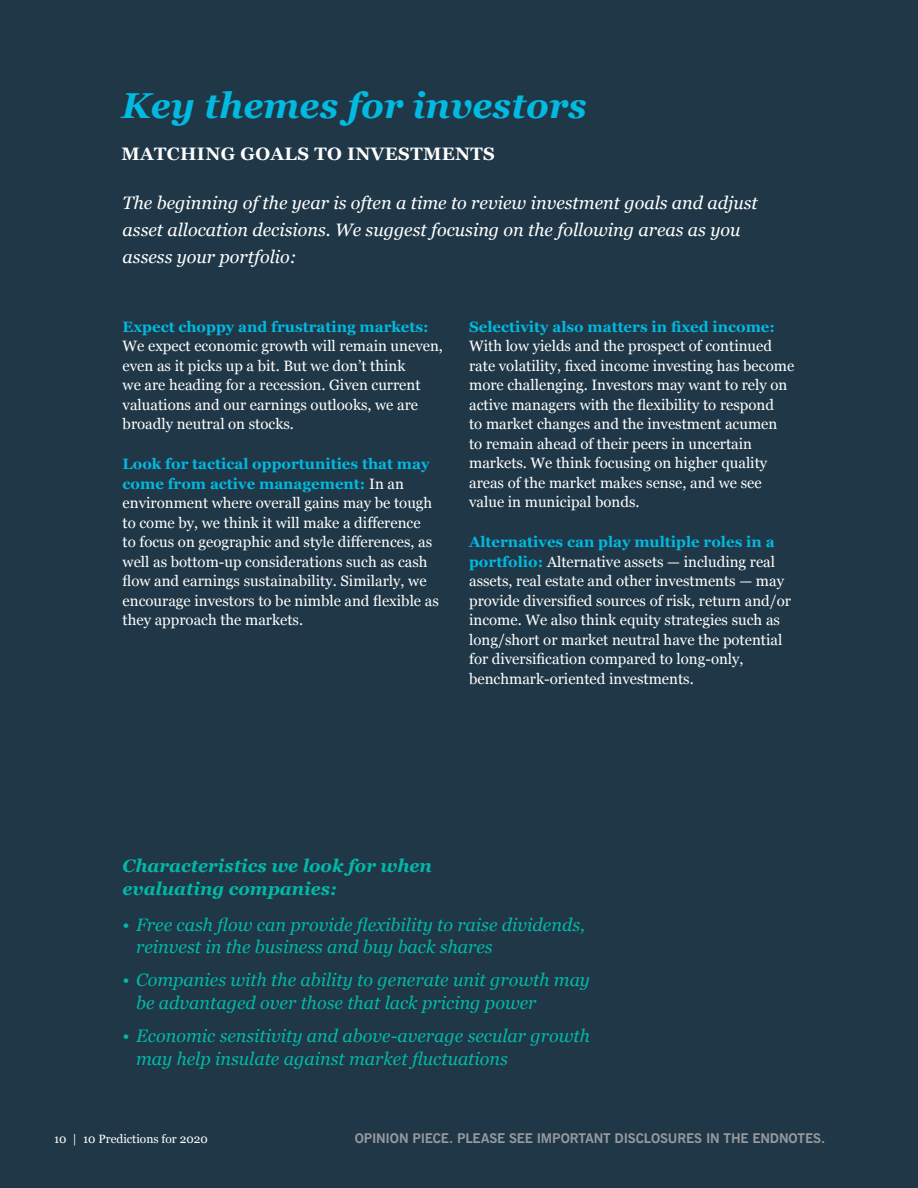
<style>
.page{position:relative;width:918px;height:1188px;background:#1f3746}
.page>*{position:absolute;margin:0;border:0;box-sizing:border-box;transform-origin:0 0}
.Headline{font:italic 700 36px "Georgia";color:#02b9df}
.t1{font:italic 18px/22.5px "Georgia";color:#03b8a7}
.Intro_Copy{font:italic 18px/27px "Georgia";color:#fff}
.Body{font:italic 700 18px/22.5px "Georgia";color:#03b8a7}
.Headline_2{font:700 18px "Georgia";letter-spacing:.02em;color:#fff}
.Body-2{font:15px/19.5px "Georgia";color:#fff}
.Global_disc{font:700 13.5px "News Gothic BT";letter-spacing:-.01em;color:#979b9f}
.Page_title_folio{font:12px "Georgia";color:#fff}
.s1{font-weight:700;color:#02b9df}
</style>
<div class="page">
<p class="Headline" style="left:122px;top:79px;width:467px">Key themes for investors</p>
<p class="Headline_2" style="left:122px;top:140px;width:375px">MATCHING GOALS TO INVESTMENTS</p>
<p class="Intro_Copy" style="left:123px;top:189px;width:637px">The beginning of the year is often a time to review investment goals and adjust asset allocation decisions. We suggest focusing on the following areas as you assess your portfolio:</p>
<p class="Body-2" style="left:123px;top:316px;width:322px"><span class="s1">Expect choppy and frustrating markets:<br></span>We expect economic growth will remain uneven, even as it picks up a bit. But we don’t think<br>we are heading for a recession. Given current valuations and our earnings outlooks, we are broadly neutral on stocks.</p>
<p class="Body-2" style="left:123px;top:454px;width:318px"><span class="s1">Look for tactical opportunities that may come from active management:</span> In an environment where overall gains may be tough to come by, we think it will make a difference<br>to focus on geographic and style differences, as well as bottom-up considerations such as cash flow and earnings sustainability. Similarly, we encourage investors to be nimble and flexible as they approach the markets.</p>
<p class="Body-2" style="left:469px;top:316px;width:327px"><span class="s1">Selectivity also matters in fixed income:<br></span>With low yields and the prospect of continued rate volatility, fixed income investing has become more challenging. Investors may want to rely on active managers with the flexibility to respond<br>to market changes and the investment acumen to remain ahead of their peers in uncertain markets. We think focusing on higher quality areas of the market makes sense, and we see value in municipal bonds.</p>
<p class="Body-2" style="left:469px;top:532px;width:323px"><span class="s1">Alternatives can play multiple roles in a portfolio:</span> Alternative assets — including real assets, real estate and other investments — may provide diversified sources of risk, return and/or income. We also think equity strategies such as long/short or market neutral have the potential for diversification compared to long-only, benchmark-oriented investments.</p>
<p class="Body" style="left:123px;top:854px;width:311px">Characteristics we look for when evaluating companies:</p>
<p class="t1" style="left:136px;top:912px;width:450px;text-indent:-14px">• Free cash flow can provide flexibility to raise dividends, reinvest in the business and buy back shares</p>
<p class="t1" style="left:136px;top:968px;width:455px;text-indent:-14px">• Companies with the ability to generate unit growth may be advantaged over those that lack pricing power</p>
<p class="t1" style="left:136px;top:1024px;width:455px;text-indent:-14px">• Economic sensitivity and above-average secular growth may help insulate against market fluctuations</p>
<p class="Page_title_folio" style="left:54px;top:1130px;width:155px">10 | 10 Predictions for 2020</p>
<p class="Global_disc" style="left:355px;top:1130px;width:472px">OPINION PIECE. PLEASE SEE IMPORTANT DISCLOSURES IN THE ENDNOTES.</p>
</div>
